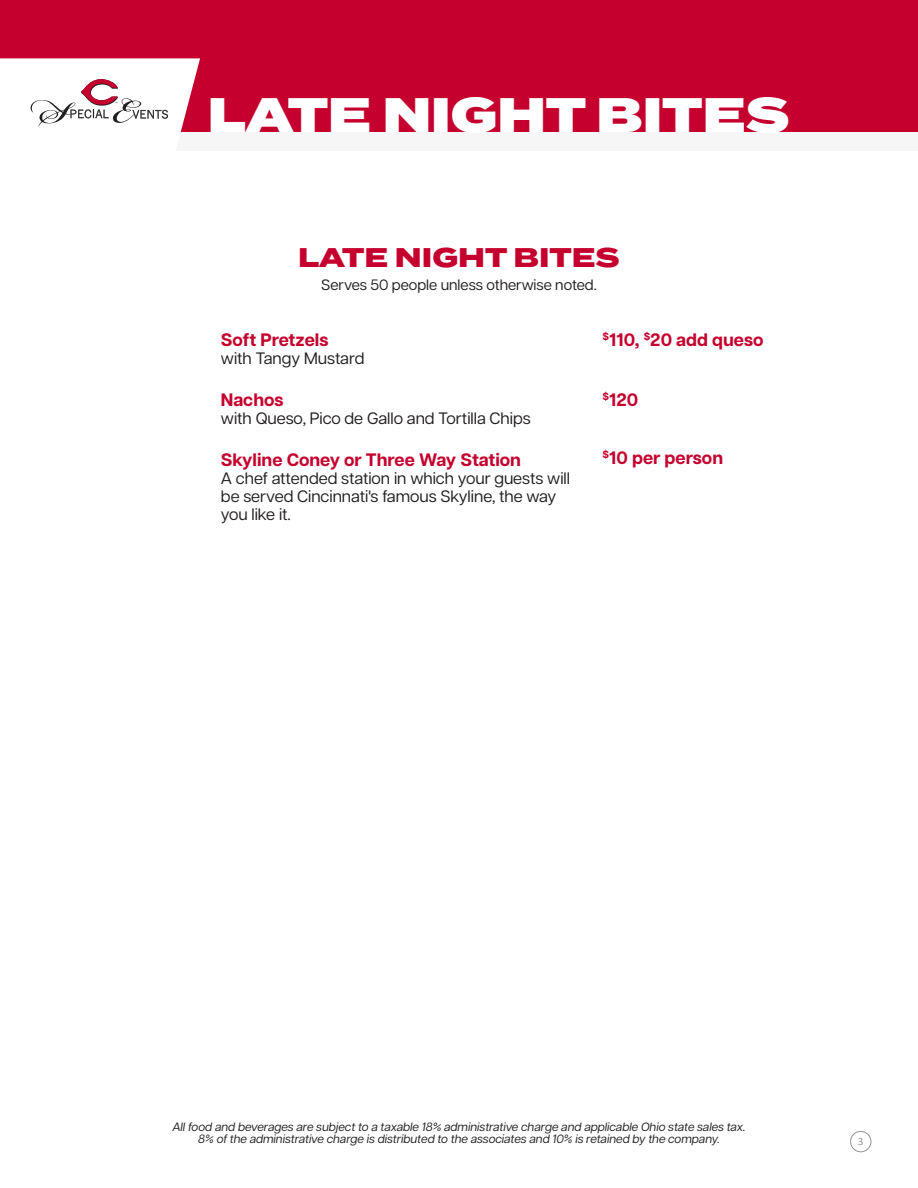
<style>
.page{position:relative;width:918px;height:1188px;background:#fff}
.page>*{position:absolute;margin:0;border:0;box-sizing:border-box;transform-origin:0 0}
.t1{font:900 48.45px "Termina";color:#fff}
.t2{font:800 27px "Termina";color:#c5002e}
.t3{font:700 18px "Articulat CF";color:#c5002e}
.t4{font:16.5px/18px "Articulat CF";color:#231f20}
.t5{font:15px "Articulat CF";color:#231f20}
.t6{font:italic 12px/12.6px "Articulat CF";color:#231f20;text-align:center}
.t7{font:11.25px "Calibri";color:#939598}
</style>
<div class="page">
<div style="left:850px;top:1131px;width:21px;height:21px;border:1px solid #939598;border-radius:50%"></div>
<div style="left:0;top:0;width:918px;height:151px;background:#f6f6f6"></div>
<div style="left:0;top:0;width:918px;height:132px;background:#c5002e"></div>
<svg style="left:0;top:58px;width:200px;height:74px;background:#f1e1e5"></svg>
<p class="t1" style="left:208px;top:79px;width:583px">LATE NIGHT BITES</p>
<p class="t2" style="left:298px;top:237px;width:323px">LATE NIGHT BITES</p>
<p class="t5" style="left:321px;top:277px;width:277px">Serves 50 people unless otherwise noted.</p>
<p class="t3" style="left:221px;top:329px;width:109px">Soft Pretzels</p>
<p class="t4" style="left:221px;top:349px;width:145px">with Tangy Mustard</p>
<p class="t3" style="left:221px;top:389px;width:64px">Nachos</p>
<p class="t4" style="left:221px;top:409px;width:311px">with Queso, Pico de Gallo and Tortilla Chips</p>
<p class="t3" style="left:221px;top:449px;width:302px">Skyline Coney or Three Way Station</p>
<p class="t4" style="left:221px;top:469px;width:351px">A chef attended station in which your guests will be served Cincinnati's famous Skyline, the way you like it.</p>
<p class="t3" style="left:603px;top:329px;width:162px"><sup>$</sup>110, <sup>$</sup>20 add queso</p>
<p class="t3" style="left:603px;top:389px;width:37px"><sup>$</sup>120</p>
<p class="t3" style="left:603px;top:447px;width:122px"><sup>$</sup>10 per person</p>
<p class="t6" style="left:172px;top:1120px;width:575px">All food and beverages are subject to a taxable 18% administrative charge and applicable Ohio state sales tax.<br>8% of the administrative charge is distributed to the associates and 10% is retained by the company.</p>
<p class="t7" style="left:858px;top:1134px;width:7px">3</p>
</div>
